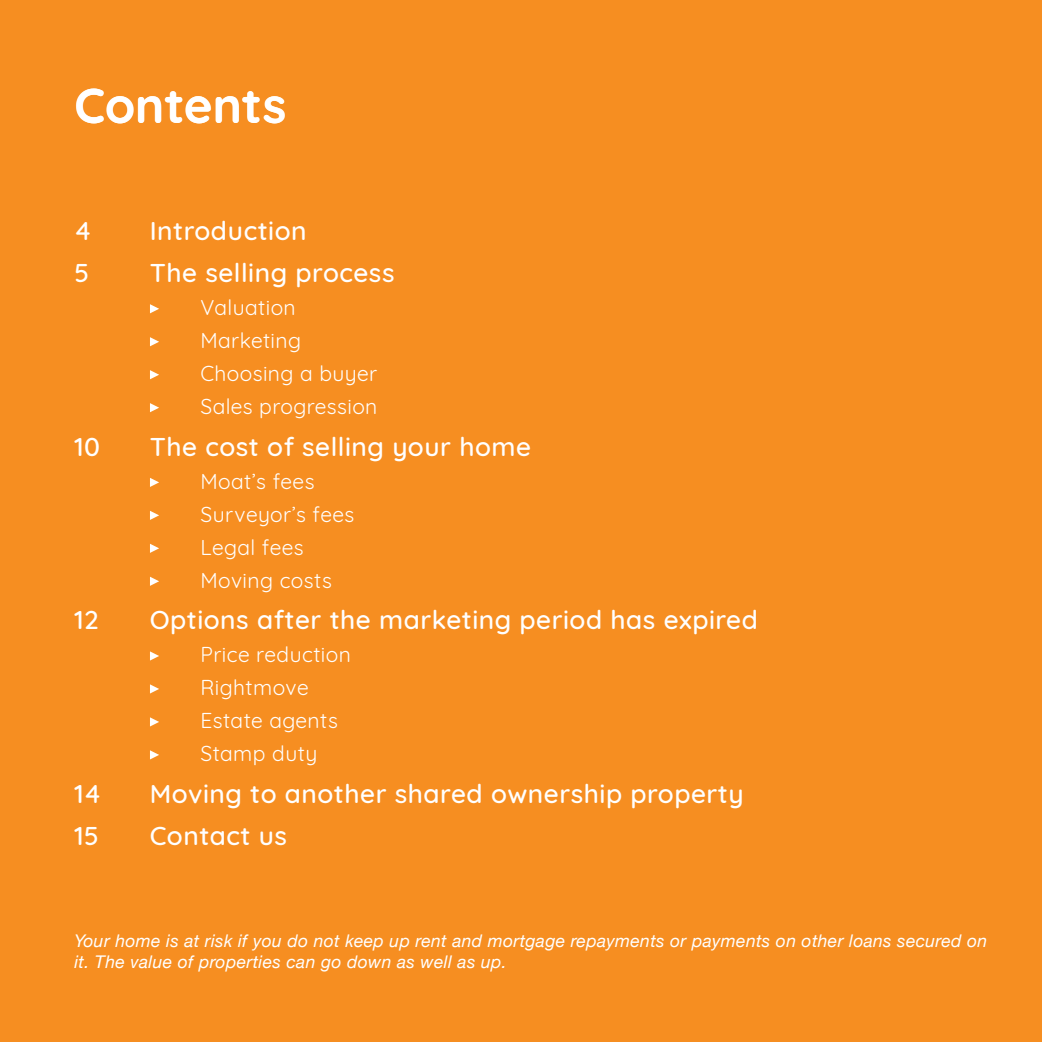
<style>
.page{position:relative;width:1042px;height:1042px;background:#fff}
.page>*{position:absolute;margin:0;border:0;box-sizing:border-box;transform-origin:0 0}
.t1{font:700 49px "Quicksand";color:#fff}
.t2{font:500 26.25px "Quicksand";letter-spacing:.02em;color:#fff}
.t3{font:21px "Quicksand";letter-spacing:.02em;color:#fff}
.t4{font:italic 17.5px/21px "Helvetica Neue";letter-spacing:.02em;color:#fff}
</style>
<div class="page">
<div style="left:0;top:0;width:50px;height:1042px;background:#f68e21"></div>
<div style="left:50px;top:0;width:992px;height:1042px;background:#f68e21"></div>
<svg style="left:150px;top:304px;width:9px;height:9px"></svg>
<svg style="left:150px;top:337px;width:9px;height:9px"></svg>
<svg style="left:150px;top:370px;width:9px;height:9px"></svg>
<svg style="left:150px;top:403px;width:9px;height:9px"></svg>
<svg style="left:150px;top:478px;width:9px;height:9px"></svg>
<svg style="left:150px;top:511px;width:9px;height:9px"></svg>
<svg style="left:150px;top:544px;width:9px;height:9px"></svg>
<svg style="left:150px;top:577px;width:9px;height:9px"></svg>
<svg style="left:150px;top:651px;width:9px;height:9px"></svg>
<svg style="left:150px;top:684px;width:9px;height:9px"></svg>
<svg style="left:150px;top:717px;width:9px;height:9px"></svg>
<svg style="left:150px;top:750px;width:9px;height:9px"></svg>
<p class="t1" style="left:74px;top:65px;width:214px">Contents</p>
<p class="t2" style="left:74px;top:210px;width:18px">4</p>
<p class="t2" style="left:150px;top:210px;width:158px">Introduction</p>
<p class="t2" style="left:74px;top:252px;width:16px">5</p>
<p class="t2" style="left:150px;top:252px;width:246px">The selling process</p>
<p class="t3" style="left:200px;top:291px;width:97px">Valuation</p>
<p class="t3" style="left:200px;top:324px;width:102px">Marketing</p>
<p class="t3" style="left:200px;top:357px;width:178px">Choosing a buyer</p>
<p class="t3" style="left:200px;top:390px;width:178px">Sales progression</p>
<p class="t2" style="left:74px;top:425px;width:27px">10</p>
<p class="t2" style="left:150px;top:425px;width:383px">The cost of selling your home</p>
<p class="t3" style="left:200px;top:465px;width:116px">Moat’s fees</p>
<p class="t3" style="left:200px;top:498px;width:156px">Surveyor’s fees</p>
<p class="t3" style="left:200px;top:531px;width:105px">Legal fees</p>
<p class="t3" style="left:200px;top:564px;width:133px">Moving costs</p>
<p class="t2" style="left:74px;top:599px;width:26px">12</p>
<p class="t2" style="left:150px;top:599px;width:610px">Options after the marketing period has expired</p>
<p class="t3" style="left:200px;top:638px;width:152px">Price reduction</p>
<p class="t3" style="left:200px;top:671px;width:110px">Rightmove</p>
<p class="t3" style="left:200px;top:704px;width:139px">Estate agents</p>
<p class="t3" style="left:200px;top:737px;width:118px">Stamp duty</p>
<p class="t2" style="left:74px;top:772px;width:28px">14</p>
<p class="t2" style="left:150px;top:772px;width:595px">Moving to another shared ownership property</p>
<p class="t2" style="left:74px;top:814px;width:26px">15</p>
<p class="t2" style="left:150px;top:814px;width:139px">Contact us</p>
<p class="t4" style="left:74px;top:931px;width:914px">Your home is at risk if you do not keep up rent and mortgage repayments or payments on other loans secured on it. The value of properties can go down as well as up.</p>
</div>
